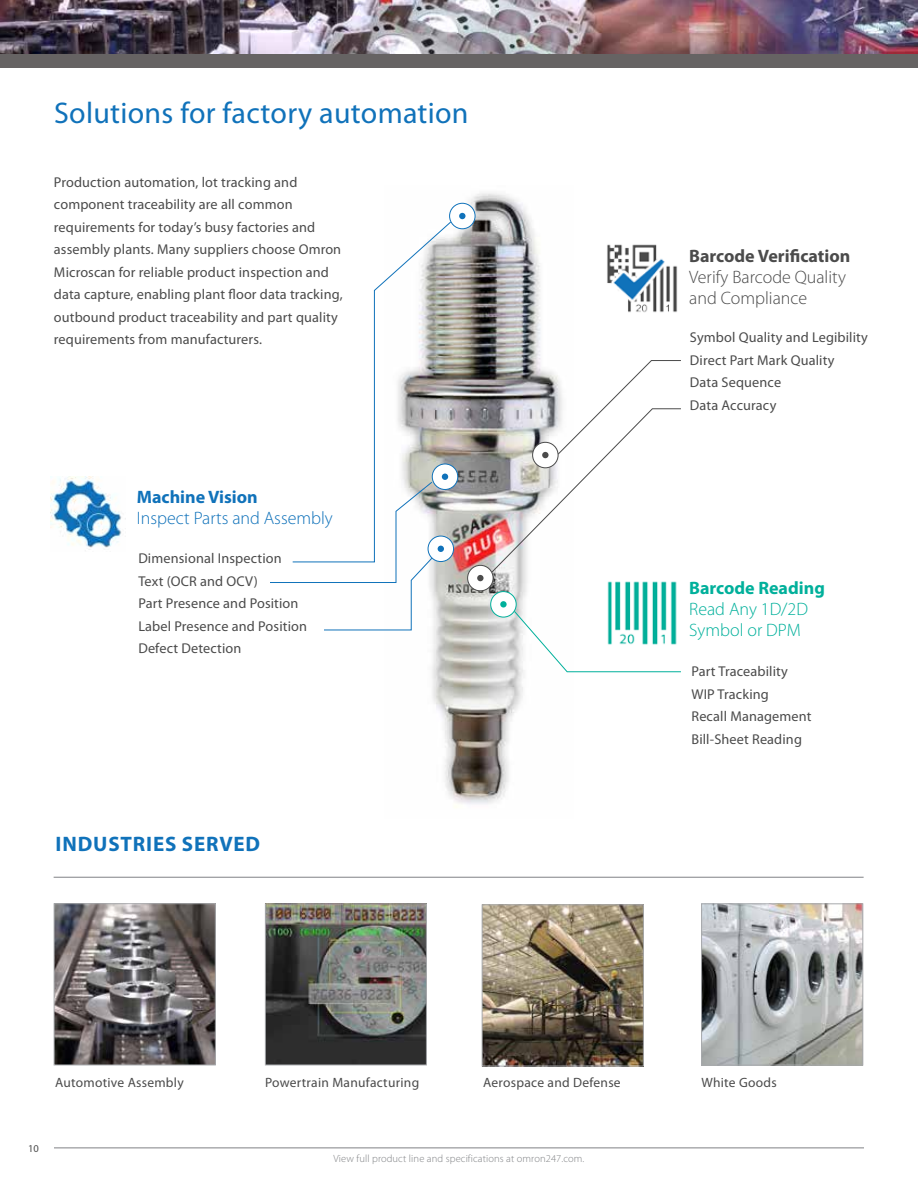
<style>
.page{position:relative;width:918px;height:1188px;background:#fff}
.page>*{position:absolute;margin:0;border:0;box-sizing:border-box;transform-origin:0 0}
.t1{font:30px "Myriad Pro";letter-spacing:.01em;color:#1072ba}
.t2{font:700 21px "Myriad Pro";letter-spacing:.04em;color:#1072ba}
.t3{font:300 18px/21px "Myriad Pro";color:#4b4b4b}
.t4{font:300 18px "Myriad Pro";color:#1072ba}
.t5{font:300 18px/21px "Myriad Pro";color:#00b09b}
.t6{font:700 18px "Myriad Pro";color:#4b4b4b}
.t7{font:700 18px "Myriad Pro";color:#00b09b}
.t8{font:700 18px "Myriad Pro";color:#1072ba}
.t9{font:14.25px/22.5px "Myriad Pro";letter-spacing:.01em;color:#4b4b4b}
.t10{font:13.5px "Myriad Pro";letter-spacing:.02em;color:#4b4b4b}
.t11{font:300 10.5px "Myriad Pro";letter-spacing:.01em;color:#808285}
.t12{font:10.5px "Myriad Pro";color:#4b4b4b}
</style>
<div class="page">
<img style="left:432px;top:193px;width:109px;height:615px">
<hr style="left:54px;top:1148px;width:810px;height:1px;background:#808285">
<img style="left:0;top:0;width:918px;height:54px">
<div style="left:0;top:54px;width:918px;height:14px;background:#666363"></div>
<img style="left:56px;top:905px;width:158px;height:158px">
<div style="left:54px;top:903px;width:162px;height:162px;border:1px solid #a7a9ac"></div>
<img style="left:484px;top:906px;width:158px;height:158px">
<div style="left:482px;top:904px;width:162px;height:162px;border:1px solid #a7a9ac"></div>
<img style="left:703px;top:905px;width:158px;height:158px">
<div style="left:701px;top:903px;width:162px;height:162px;border:1px solid #a7a9ac"></div>
<img style="left:267px;top:905px;width:158px;height:158px">
<div style="left:265px;top:903px;width:162px;height:162px;border:1px solid #a7a9ac"></div>
<hr style="left:54px;top:877px;width:810px;height:1px;background:#808285">
<img style="left:51px;top:477px;width:75px;height:73px">
<img style="left:607px;top:244px;width:71px;height:69px">
<img style="left:607px;top:581px;width:70px;height:29px">
<div style="left:491px;top:592px;width:25px;height:25px;background:#fff;border-radius:50%"></div>
<div style="left:490px;top:591px;width:27px;height:26px;border:1px solid #00b09b;border-radius:50%"></div>
<svg style="left:500px;top:601px;width:7px;height:7px"></svg>
<div style="left:450px;top:203px;width:25px;height:26px;background:#fff;border-radius:50%"></div>
<div style="left:449px;top:203px;width:26px;height:26px;border:1px solid #1072ba;border-radius:50%"></div>
<div style="left:459px;top:213px;width:7px;height:6px;background:#1072ba;border-radius:50%"></div>
<div style="left:468px;top:565px;width:25px;height:26px;background:#fff;border-radius:50%"></div>
<div style="left:467px;top:565px;width:26px;height:26px;border:1px solid #4b4b4b;border-radius:50%"></div>
<div style="left:477px;top:575px;width:7px;height:6px;background:#4b4b4b;border-radius:50%"></div>
<svg style="left:432px;top:464px;width:26px;height:25px"></svg>
<div style="left:432px;top:464px;width:26px;height:26px;border:1px solid #1072ba;border-radius:50%"></div>
<div style="left:428px;top:536px;width:26px;height:26px;border:1px solid #1072ba;border-radius:50%"></div>
<svg style="left:513px;top:610px;width:168px;height:63px"></svg>
<svg style="left:373px;top:221px;width:79px;height:342px"></svg>
<svg style="left:270px;top:474px;width:178px;height:157px"></svg>
<svg style="left:491px;top:360px;width:190px;height:213px"></svg>
<h1 class="t1" style="left:54px;top:97px;width:416px">Solutions for factory automation</h1>
<p class="t9" style="left:54px;top:171px;width:290px">Production automation, lot tracking and component traceability are all common requirements for today’s busy factories and assembly plants. Many suppliers choose Omron Microscan for reliable product inspection and data capture, enabling plant floor data tracking, outbound product traceability and part quality requirements from manufacturers.</p>
<p class="t8" style="left:137px;top:487px;width:122px">Machine Vision</p>
<p class="t4" style="left:137px;top:508px;width:197px">Inspect Parts and Assembly</p>
<p class="t9" style="left:138px;top:548px;width:170px">Dimensional Inspection<br>Text (OCR and OCV)<br>Part Presence and Position<br>Label Presence and Position<br>Defect Detection</p>
<h2 class="t2" style="left:56px;top:832px;width:206px">INDUSTRIES SERVED</h2>
<p class="t6" style="left:689px;top:246px;width:163px">Barcode Verification</p>
<p class="t3" style="left:689px;top:266px;width:158px">Verify Barcode Quality and Compliance</p>
<p class="t9" style="left:690px;top:327px;width:180px">Symbol Quality and Legibility<br>Direct Part Mark Quality<br>Data Sequence<br>Data Accuracy</p>
<p class="t7" style="left:689px;top:578px;width:137px">Barcode Reading</p>
<p class="t5" style="left:689px;top:599px;width:120px">Read Any 1D/2D<br>Symbol or DPM</p>
<p class="t9" style="left:691px;top:660px;width:122px">Part Traceability<br>WIP Tracking<br>Recall Management<br>Bill-Sheet Reading</p>
<p class="t10" style="left:55px;top:1075px;width:130px">Automotive Assembly</p>
<p class="t10" style="left:265px;top:1075px;width:156px">Powertrain Manufacturing</p>
<p class="t10" style="left:483px;top:1075px;width:139px">Aerospace and Defense</p>
<p class="t10" style="left:701px;top:1075px;width:77px">White Goods</p>
<p class="t12" style="left:28px;top:1142px;width:12px">10</p>
<p class="t11" style="left:334px;top:1153px;width:252px">View full product line and specifications at omron247.com.</p>
</div>
